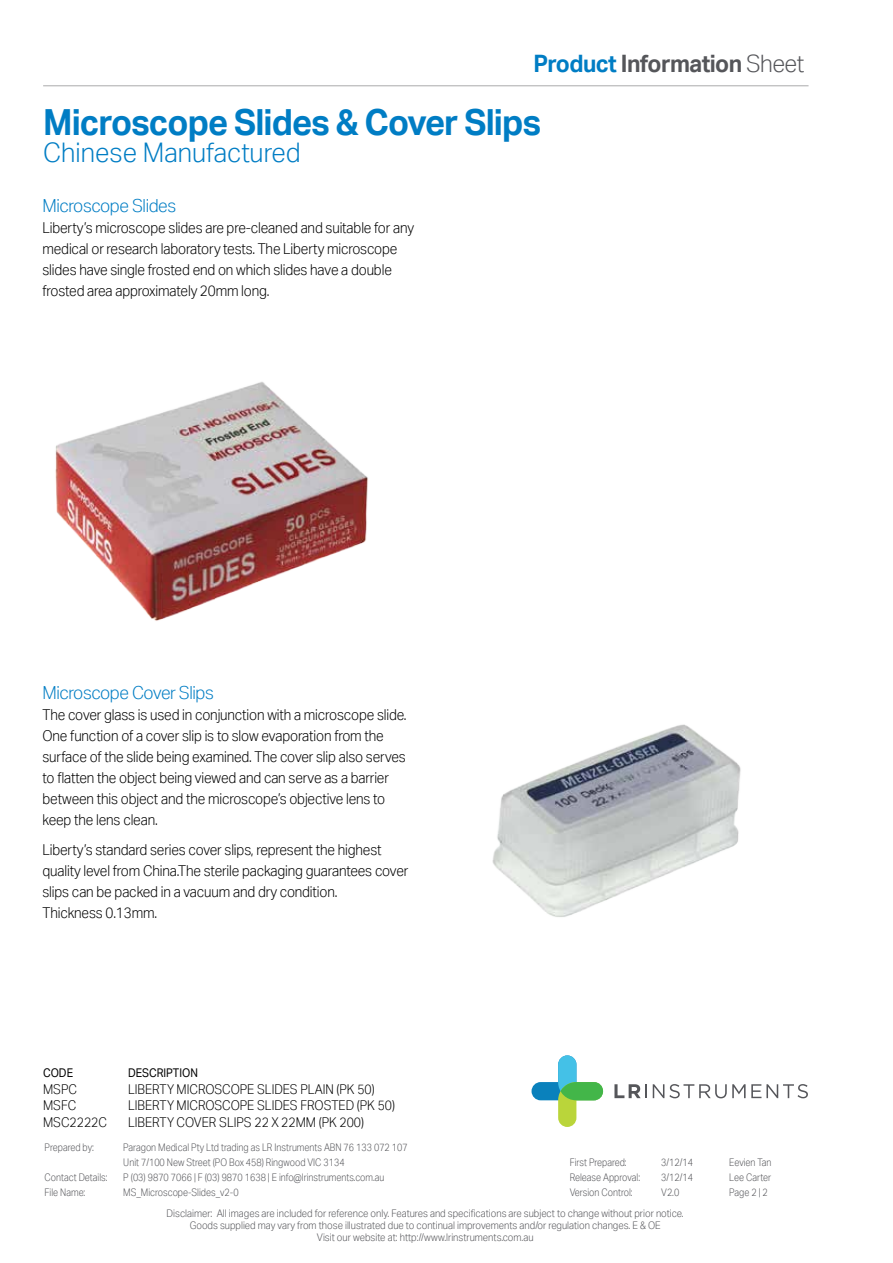
<style>
.page{position:relative;width:893px;height:1263px;background:#fff}
.page>*{position:absolute;margin:0;border:0;box-sizing:border-box;transform-origin:0 0}
.t1{font:700 36px "Aktiv Grotesk";letter-spacing:-.025em;color:#007dc4;scale:.95 1}
.t2{font:300 27px "Aktiv Grotesk";color:#007dc4;scale:.95 1}
.t3{font:700 24px "Aktiv Grotesk";letter-spacing:-.025em;color:#55565a;scale:.95 1}
.t4{font:300 18px "Aktiv Grotesk";letter-spacing:-.025em;color:#007dc4;scale:.95 1}
.t5{font:300 15px/21px "Aktiv Grotesk";letter-spacing:-.01em;color:#000;scale:.9 1}
.t6{font:300 13.5px "Aktiv Grotesk";color:#000;scale:.9 1}
.t7{font:12px "Aktiv Grotesk";color:#000;scale:.9 1}
.t8{font:300 10.5px/14.9px "Aktiv Grotesk";color:#55565a;scale:.85 1}
.t9{font:300 10.5px/12px "Aktiv Grotesk";color:#55565a;text-align:center;scale:.9 1}
.s1{color:#007dc4}
.s2{font-weight:300}
</style>
<div class="page">
<img style="left:55px;top:382px;width:313px;height:239px">
<img style="left:492px;top:724px;width:249px;height:193px">
<svg style="left:614px;top:1084px;width:33px;height:14px"></svg>
<svg style="left:653px;top:1084px;width:155px;height:14px"></svg>
<svg style="left:531px;top:1055px;width:72px;height:72px"></svg>
<hr style="left:43px;top:85px;width:765px;height:1px;background:#aaaaac">
<h3 class="t3" style="left:533px;top:49px;width:286px"><span class="s1">Product</span> Information <span class="s2">Sheet</span></h3>
<h1 class="t1" style="left:43px;top:100px;width:526px">Microscope Slides &amp; Cover Slips</h1>
<h2 class="t2" style="left:43px;top:137px;width:273px">Chinese Manufactured</h2>
<p class="t4" style="left:43px;top:196px;width:142px">Microscope Slides</p>
<p class="t5" style="left:43px;top:217px;width:414px">Liberty’s microscope slides are pre-cleaned and suitable for any medical or research laboratory tests. The Liberty microscope slides have single frosted end on which slides have a double frosted area approximately 20mm long.</p>
<p class="t4" style="left:43px;top:682px;width:182px">Microscope Cover Slips</p>
<p class="t5" style="left:43px;top:704px;width:406px">The cover glass is used in conjunction with a microscope slide.<br>One function of a cover slip is to slow evaporation from the surface of the slide being examined. The cover slip also serves to flatten the object being viewed and can serve as a barrier between this object and the microscope’s objective lens to keep the lens clean.</p>
<p class="t5" style="left:43px;top:839px;width:408px">Liberty’s standard series cover slips, represent the highest quality level from China.The sterile packaging guarantees cover slips can be packed in a vacuum and dry condition.<br>Thickness 0.13mm.</p>
<p class="t7" style="left:43px;top:1066px;width:35px">CODE</p>
<p class="t7" style="left:128px;top:1066px;width:79px">DESCRIPTION</p>
<p class="t6" style="left:43px;top:1081px;width:39px">MSPC</p>
<p class="t6" style="left:128px;top:1081px;width:275px">LIBERTY MICROSCOPE SLIDES PLAIN (PK 50)</p>
<p class="t6" style="left:43px;top:1098px;width:38px">MSFC</p>
<p class="t6" style="left:128px;top:1098px;width:298px">LIBERTY MICROSCOPE SLIDES FROSTED (PK 50)</p>
<p class="t6" style="left:43px;top:1114px;width:72px">MSC2222C</p>
<p class="t6" style="left:128px;top:1114px;width:264px">LIBERTY COVER SLIPS 22 X 22MM (PK 200)</p>
<p class="t8" style="left:45px;top:1140px;width:60px">Prepared by:</p>
<p class="t8" style="left:123px;top:1140px;width:336px">Paragon Medical Pty Ltd trading as LR Instruments ABN 76 133 072 107<br>Unit 7/100 New Street (PO Box 458) Ringwood VIC 3134</p>
<p class="t8" style="left:661px;top:1154px;width:39px">3/12/14</p>
<p class="t8" style="left:729px;top:1154px;width:51px">Eevien Tan</p>
<p class="t8" style="left:661px;top:1169px;width:39px">3/12/14</p>
<p class="t8" style="left:729px;top:1169px;width:51px">Lee Carter</p>
<p class="t8" style="left:570px;top:1155px;width:68px">First Prepared:</p>
<p class="t8" style="left:45px;top:1170px;width:76px">Contact Details:</p>
<p class="t8" style="left:123px;top:1170px;width:309px">P (03) 9870 7066 | F (03) 9870 1638 | E info@lrinstruments.com.au</p>
<p class="t8" style="left:570px;top:1170px;width:84px">Release Approval:</p>
<p class="t8" style="left:45px;top:1185px;width:49px">File Name:</p>
<p class="t8" style="left:570px;top:1185px;width:75px">Version Control:</p>
<p class="t8" style="left:123px;top:1184px;width:137px">MS_Microscope-Slides_v2-0</p>
<p class="t8" style="left:661px;top:1184px;width:23px">V2.0</p>
<p class="t8" style="left:729px;top:1184px;width:47px">Page 2 | 2</p>
<p class="t9" style="left:167px;top:1207px;width:576px">Disclaimer: All images are included for reference only. Features and specifications are subject to change without prior notice.<br>Goods supplied may vary from those illustrated due to continual improvements and/or regulation changes. E &amp; OE<br>Visit our website at: http://www.lrinstruments.com.au</p>
</div>
